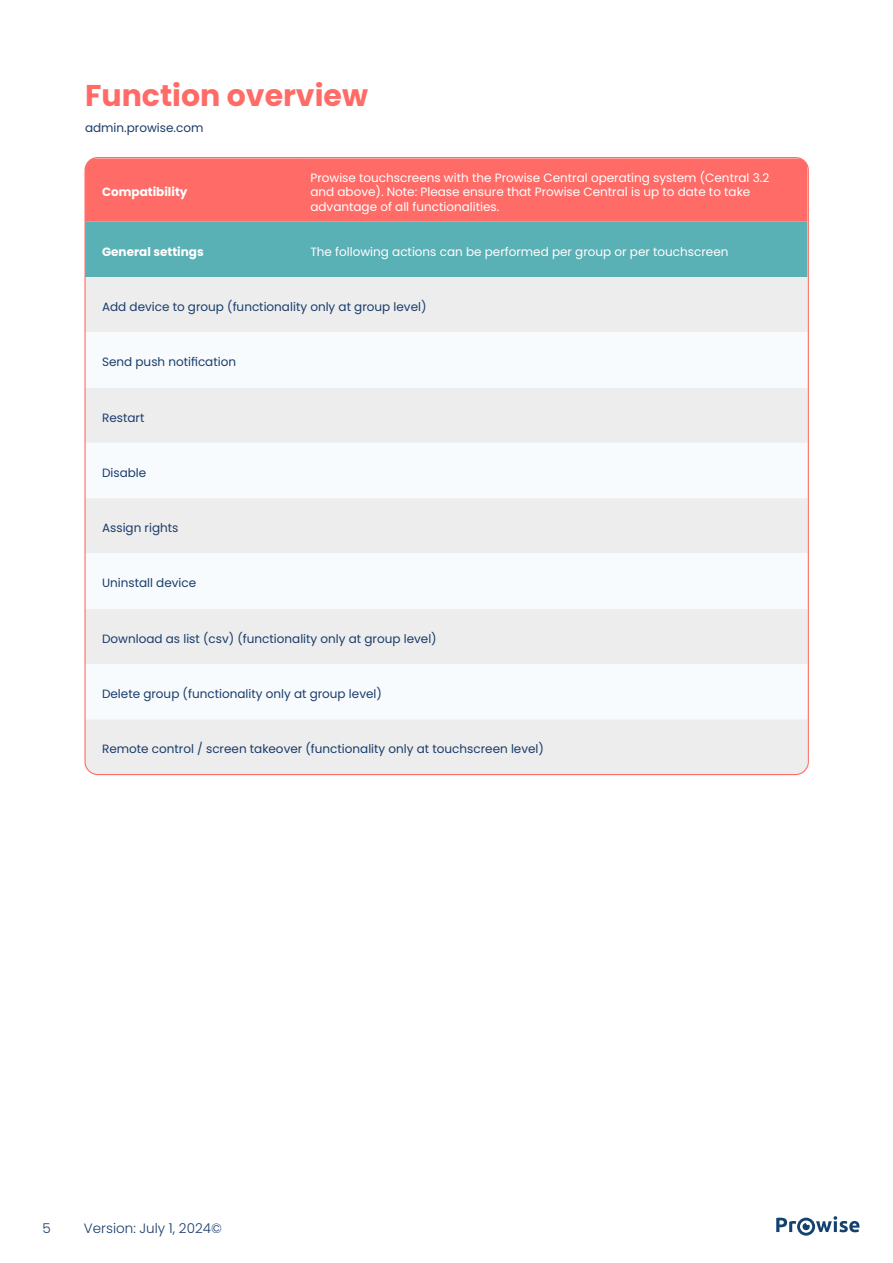
<style>
.page{position:relative;width:893px;height:1263px;background:#fff}
.page>*{position:absolute;margin:0;border:0;box-sizing:border-box;transform-origin:0 0}
.t1{font:700 30px "Poppins";color:#ff6b66}
.t2{font:300 13.5px "Poppins";color:#193c6b}
.t3{font:12px "Poppins";color:#193c6b}
.t4{font:12px/14.4px "Poppins";color:#fff}
.t5{font:700 12px "Poppins";color:#fff}
</style>
<div class="page">
<svg style="left:776px;top:1216px;width:83px;height:19px"></svg>
<div style="left:86px;top:159px;width:721px;height:63px;background:#ff6b66"></div>
<div style="left:86px;top:222px;width:721px;height:55px;background:#59b0b5"></div>
<div style="left:86px;top:277px;width:721px;height:497px;background:#ededed"></div>
<svg style="left:86px;top:332px;width:721px;height:387px"></svg>
<h1 class="t1" style="left:85px;top:78px;width:285px">Function overview</h1>
<p class="t3" style="left:85px;top:120px;width:120px">admin.prowise.com</p>
<p class="t5" style="left:102px;top:185px;width:87px">Compatibility</p>
<p class="t4" style="left:310px;top:170px;width:460px">Prowise touchscreens with the Prowise Central operating system (Central 3.2 and above). Note: Please ensure that Prowise Central is up to date to take advantage of all functionalities.</p>
<p class="t5" style="left:102px;top:244px;width:103px">General settings</p>
<p class="t4" style="left:310px;top:244px;width:420px">The following actions can be performed per group or per touchscreen</p>
<p class="t3" style="left:102px;top:300px;width:326px">Add device to group (functionality only at group level)</p>
<p class="t3" style="left:102px;top:355px;width:136px">Send push notification</p>
<p class="t3" style="left:102px;top:410px;width:44px">Restart</p>
<p class="t3" style="left:102px;top:466px;width:46px">Disable</p>
<p class="t3" style="left:102px;top:521px;width:78px">Assign rights</p>
<p class="t3" style="left:102px;top:576px;width:96px">Uninstall device</p>
<p class="t3" style="left:102px;top:631px;width:336px">Download as list (csv) (functionality only at group level)</p>
<p class="t3" style="left:102px;top:687px;width:281px">Delete group (functionality only at group level)</p>
<p class="t3" style="left:102px;top:742px;width:443px">Remote control / screen takeover (functionality only at touchscreen level)</p>
<p class="t2" style="left:43px;top:1220px;width:10px">5</p>
<p class="t2" style="left:84px;top:1220px;width:139px">Version: July 1, 2024©</p>
</div>
